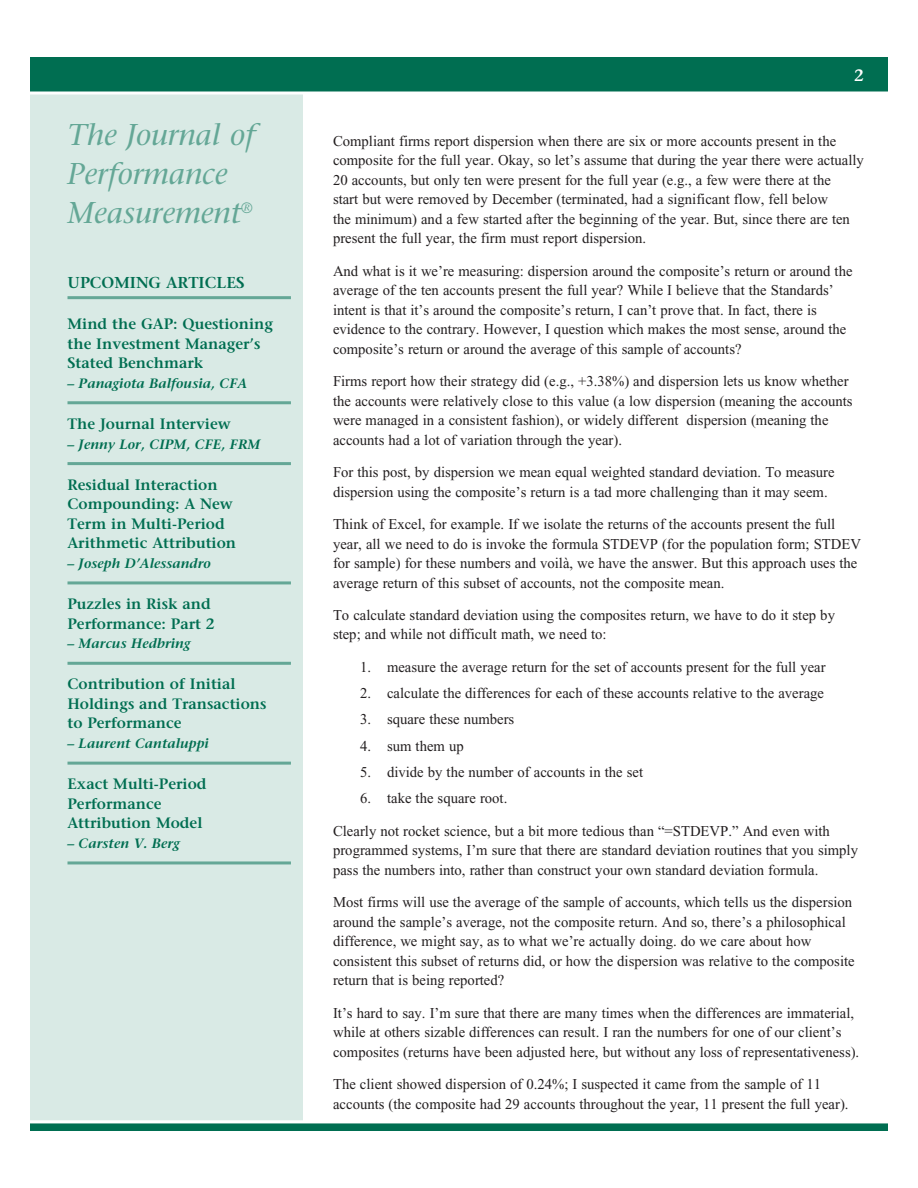
<style>
.page{position:relative;width:918px;height:1188px;background:#fff}
.page>*{position:absolute;margin:0;border:0;box-sizing:border-box;transform-origin:0 0}
.t1{font:italic 30px/39px "Stone Serif";color:#64a796}
.t2{font:600 16.5px "Stone Serif";color:#fff}
.t3{font:600 15.75px "Stone Serif";color:#006e51}
.t4{font:15px/19.5px "Times New Roman";color:#231f20}
.t5{font:600 15px/19.5px "Stone Serif";color:#006e51}
.t6{font:italic 600 13.5px "Stone Serif";color:#006e51}
</style>
<div class="page">
<div style="left:28px;top:90px;width:276px;height:1032px;background:#d9eae5"></div>
<div style="left:27px;top:89px;width:279px;height:1035px;border:3px solid #fff"></div>
<div style="left:28px;top:56px;width:862px;height:37px;background:#006e51"></div>
<div style="left:27px;top:54px;width:864px;height:40px;border:3px solid #fff"></div>
<div style="left:28px;top:1122px;width:862px;height:10px;background:#006e51"></div>
<div style="left:27px;top:1120px;width:864px;height:14px;border:3px solid #fff"></div>
<hr style="left:68px;top:296px;width:223px;height:3px;background:#64a796">
<hr style="left:68px;top:401px;width:223px;height:3px;background:#64a796">
<hr style="left:68px;top:462px;width:223px;height:3px;background:#64a796">
<hr style="left:68px;top:581px;width:223px;height:3px;background:#64a796">
<hr style="left:68px;top:662px;width:223px;height:3px;background:#64a796">
<hr style="left:68px;top:762px;width:223px;height:3px;background:#64a796">
<hr style="left:68px;top:861px;width:223px;height:3px;background:#64a796">
<h1 class="t1" style="left:68px;top:115px;width:189px">The Journal of<br>Performance<br>Measurement<sup>®</sup></h1>
<p class="t3" style="left:68px;top:273px;width:179px">UPCOMING ARTICLES</p>
<p class="t5" style="left:68px;top:314px;width:207px">Mind the GAP: Questioning the Investment Manager’s<br>Stated Benchmark</p>
<p class="t6" style="left:68px;top:375px;width:182px">– Panagiota Balfousia, CFA</p>
<p class="t5" style="left:68px;top:414px;width:165px">The Journal Interview</p>
<p class="t6" style="left:68px;top:436px;width:195px">– Jenny Lor, CIPM, CFE, FRM</p>
<p class="t5" style="left:68px;top:475px;width:170px">Residual Interaction<br>Compounding: A New<br>Term in Multi-Period<br>Arithmetic Attribution</p>
<p class="t6" style="left:68px;top:555px;width:145px">– Joseph D’Alessandro</p>
<p class="t5" style="left:68px;top:594px;width:149px">Puzzles in Risk and<br>Performance: Part 2</p>
<p class="t6" style="left:68px;top:635px;width:125px">– Marcus Hedbring</p>
<p class="t5" style="left:68px;top:674px;width:201px">Contribution of Initial<br>Holdings and Transactions to Performance</p>
<p class="t6" style="left:68px;top:735px;width:143px">– Laurent Cantaluppi</p>
<p class="t5" style="left:68px;top:774px;width:141px">Exact Multi-Period<br>Performance<br>Attribution Model</p>
<p class="t6" style="left:68px;top:835px;width:114px">– Carsten V. Berg</p>
<p class="t2" style="left:854px;top:65px;width:11px">2</p>
<p class="t4" style="left:333px;top:131px;width:532px">Compliant firms report dispersion when there are six or more accounts present in the composite for the full year. Okay, so let’s assume that during the year there were actually 20 accounts, but only ten were present for the full year (e.g., a few were there at the<br>start but were removed by December (terminated, had a significant flow, fell below<br>the minimum) and a few started after the beginning of the year. But, since there are ten present the full year, the firm must report dispersion.</p>
<p class="t4" style="left:333px;top:261px;width:521px">And what is it we’re measuring: dispersion around the composite’s return or around the average of the ten accounts present the full year? While I believe that the Standards’ intent is that it’s around the composite’s return, I can’t prove that. In fact, there is evidence to the contrary. However, I question which makes the most sense, around the composite’s return or around the average of this sample of accounts?</p>
<p class="t4" style="left:333px;top:371px;width:521px">Firms report how their strategy did (e.g., +3.38%) and dispersion lets us know whether the accounts were relatively close to this value (a low dispersion (meaning the accounts were managed in a consistent fashion), or widely different dispersion (meaning the accounts had a lot of variation through the year).</p>
<p class="t4" style="left:333px;top:462px;width:503px">For this post, by dispersion we mean equal weighted standard deviation. To measure dispersion using the composite’s return is a tad more challenging than it may seem.</p>
<p class="t4" style="left:333px;top:514px;width:530px">Think of Excel, for example. If we isolate the returns of the accounts present the full year, all we need to do is invoke the formula STDEVP (for the population form; STDEV for sample) for these numbers and voilà, we have the answer. But this approach uses the average return of this subset of accounts, not the composite mean.</p>
<p class="t4" style="left:333px;top:605px;width:504px">To calculate standard deviation using the composites return, we have to do it step by step; and while not difficult math, we need to:</p>
<p class="t4" style="left:360px;top:657px;width:467px">1. measure the average return for the set of accounts present for the full year</p>
<p class="t4" style="left:360px;top:683px;width:466px">2. calculate the differences for each of these accounts relative to the average</p>
<p class="t4" style="left:360px;top:710px;width:156px">3. square these numbers</p>
<p class="t4" style="left:360px;top:736px;width:105px">4. sum them up</p>
<p class="t4" style="left:360px;top:762px;width:285px">5. divide by the number of accounts in the set</p>
<p class="t4" style="left:333px;top:782px;width:498px;line-height:32.4px;text-indent:27px">6. take the square root.<br>Clearly not rocket science, but a bit more tedious than “=STDEVP.” And even with</p>
<p class="t4" style="left:333px;top:840px;width:526px">programmed systems, I’m sure that there are standard deviation routines that you simply pass the numbers into, rather than construct your own standard deviation formula.</p>
<p class="t4" style="left:333px;top:892px;width:523px">Most firms will use the average of the sample of accounts, which tells us the dispersion around the sample’s average, not the composite return. And so, there’s a philosophical difference, we might say, as to what we’re actually doing. do we care about how consistent this subset of returns did, or how the dispersion was relative to the composite return that is being reported?</p>
<p class="t4" style="left:333px;top:1003px;width:528px">It’s hard to say. I’m sure that there are many times when the differences are immaterial, while at others sizable differences can result. I ran the numbers for one of our client’s composites (returns have been adjusted here, but without any loss of representativeness).</p>
<p class="t4" style="left:333px;top:1074px;width:517px">The client showed dispersion of 0.24%; I suspected it came from the sample of 11 accounts (the composite had 29 accounts throughout the year, 11 present the full year).</p>
</div>
